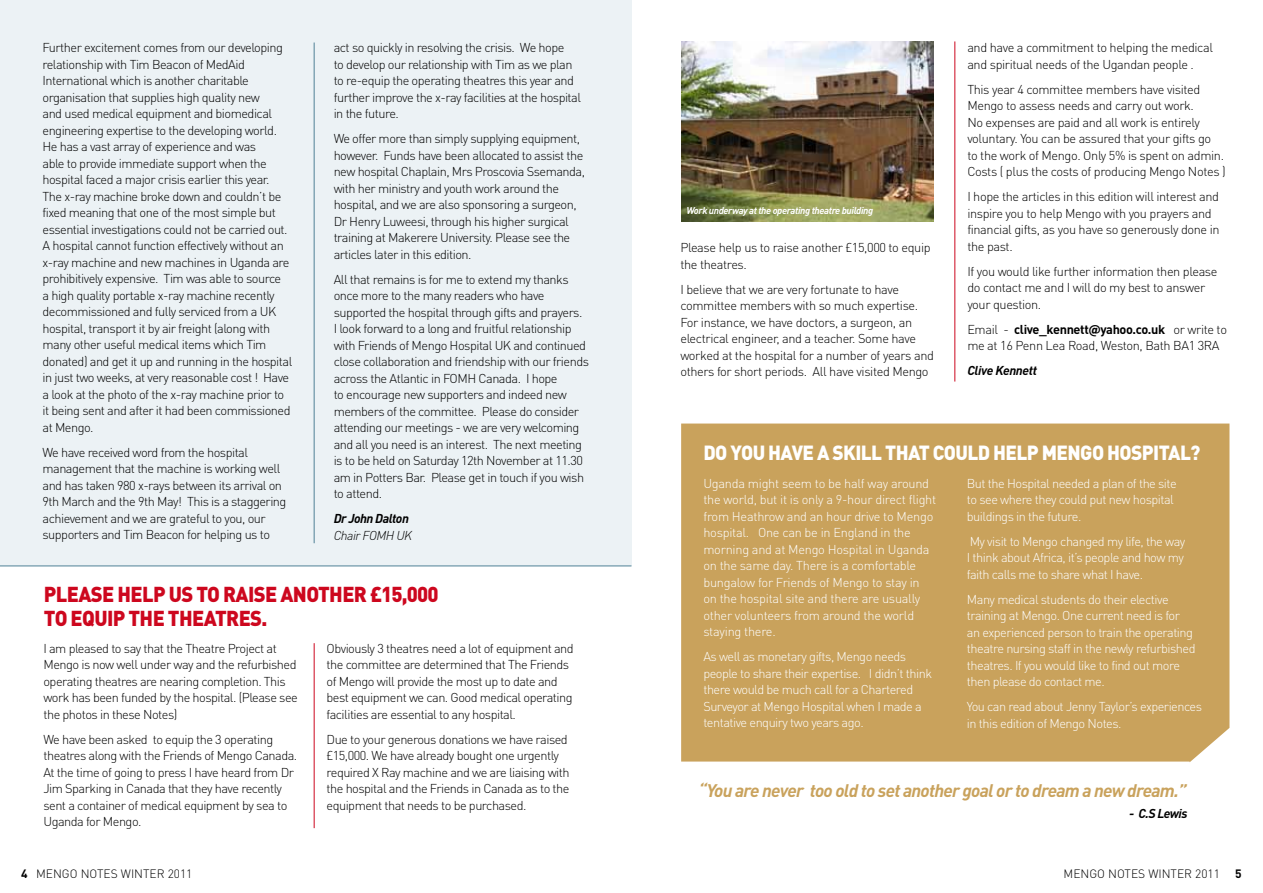
<style>
.page{position:relative;width:1263px;height:893px;background:#fff}
.page>*{position:absolute;margin:0;border:0;box-sizing:border-box;transform-origin:0 0}
.t1{font:900 21.3px/23.7px "DIN Pro";letter-spacing:-.03em;color:#cd071e;scale:.94 1}
.t2{font:900 20.25px "DIN Pro";letter-spacing:-.03em;color:#fff;scale:.94 1}
.t3{font:italic 700 18px "DIN Pro";letter-spacing:-.04em;color:#c9a25c}
.t4{font:300 12.75px/16.5px "DIN Pro";letter-spacing:-.04em;color:#000}
.t5{font:300 12.75px/16.5px "DIN Pro";letter-spacing:-.04em;color:#fff}
.t6{font:300 12.75px/16.5px "DIN Pro";letter-spacing:-.02em;color:#fff}
.t7{font:italic 700 12.75px "DIN Pro";letter-spacing:-.04em;color:#000}
.t8{font:italic 300 12.75px "DIN Pro";letter-spacing:-.04em;color:#000}
.t9{font:300 12px "DIN Pro";color:#000}
.t10{font:700 12px "DIN Pro";color:#000}
.t11{font:italic 700 9.75px "DIN Pro";letter-spacing:-.04em;color:#fff}
.s1{font-weight:700}
</style>
<div class="page">
<div style="left:0;top:0;width:631px;height:566px;background:#ecf2f5"></div>
<hr style="left:314px;top:43px;width:1px;height:500px;background:#4f8196">
<hr style="left:314px;top:643px;width:1px;height:185px;background:#cd071e">
<hr style="left:0;top:566px;width:631px;height:1px;background:#4f8196">
<div style="left:681px;top:424px;width:548px;height:338px;background:#c9a25c"></div>
<hr style="left:954px;top:41px;width:1px;height:341px;background:#cd071e">
<img style="left:681px;top:41px;width:252px;height:180px">
<p class="t4" style="left:43px;top:39px;width:251px">Further excitement comes from our developing relationship with Tim Beacon of MedAid International which is another charitable organisation that supplies high quality new<br>and used medical equipment and biomedical engineering expertise to the developing world.<br>He has a vast array of experience and was<br>able to provide immediate support when the hospital faced a major crisis earlier this year.<br>The x-ray machine broke down and couldn’t be fixed meaning that one of the most simple but essential investigations could not be carried out.<br>A hospital cannot function effectively without an x-ray machine and new machines in Uganda are prohibitively expensive. Tim was able to source<br>a high quality portable x-ray machine recently decommissioned and fully serviced from a UK hospital, transport it by air freight (along with many other useful medical items which Tim donated) and get it up and running in the hospital in just two weeks, at very reasonable cost ! Have a look at the photo of the x-ray machine prior to it being sent and after it had been commissioned at Mengo.</p>
<p class="t4" style="left:43px;top:444px;width:245px">We have received word from the hospital management that the machine is working well and has taken 980 x-rays between its arrival on 9th March and the 9th May! This is a staggering achievement and we are grateful to you, our supporters and Tim Beacon for helping us to</p>
<p class="t4" style="left:334px;top:39px;width:249px">act so quickly in resolving the crisis. We hope<br>to develop our relationship with Tim as we plan to re-equip the operating theatres this year and further improve the x-ray facilities at the hospital in the future.</p>
<p class="t4" style="left:334px;top:130px;width:253px">We offer more than simply supplying equipment, however. Funds have been allocated to assist the new hospital Chaplain, Mrs Proscovia Ssemanda, with her ministry and youth work around the hospital, and we are also sponsoring a surgeon, Dr Henry Luweesi, through his higher surgical training at Makerere University. Please see the articles later in this edition.</p>
<p class="t4" style="left:334px;top:271px;width:257px">All that remains is for me to extend my thanks once more to the many readers who have supported the hospital through gifts and prayers.<br>I look forward to a long and fruitful relationship with Friends of Mengo Hospital UK and continued close collaboration and friendship with our friends across the Atlantic in FOMH Canada. I hope<br>to encourage new supporters and indeed new members of the committee. Please do consider attending our meetings - we are very welcoming and all you need is an interest. The next meeting is to be held on Saturday 12th November at 11.30 am in Potters Bar. Please get in touch if you wish to attend.</p>
<p class="t7" style="left:334px;top:510px;width:77px">Dr John Dalton</p>
<p class="t8" style="left:334px;top:527px;width:80px">Chair FOMH UK</p>
<h1 class="t1" style="left:44px;top:582px;width:422px">PLEASE HELP US TO RAISE ANOTHER £15,000<br>TO EQUIP THE THEATRES</h1>
<h1 class="t1" style="left:261px;top:605px;width:8px">.</h1>
<p class="t4" style="left:43px;top:640px;width:256px">I am pleased to say that the Theatre Project at Mengo is now well under way and the refurbished operating theatres are nearing completion. This work has been funded by the hospital. (Please see the photos in these Notes)</p>
<p class="t4" style="left:43px;top:731px;width:255px">We have been asked to equip the 3 operating theatres along with the Friends of Mengo Canada.<br>At the time of going to press I have heard from Dr Jim Sparking in Canada that they have recently sent a container of medical equipment by sea to Uganda for Mengo.</p>
<p class="t4" style="left:326px;top:640px;width:249px">Obviously 3 theatres need a lot of equipment and the committee are determined that The Friends of Mengo will provide the most up to date and best equipment we can. Good medical operating facilities are essential to any hospital.</p>
<p class="t4" style="left:326px;top:731px;width:245px">Due to your generous donations we have raised £15,000. We have already bought one urgently required X Ray machine and we are liaising with the hospital and the Friends in Canada as to the equipment that needs to be purchased.</p>
<p class="t11" style="left:686px;top:204px;width:188px">Work underway at the operating theatre building</p>
<p class="t4" style="left:680px;top:239px;width:252px">Please help us to raise another £15,000 to equip the theatres.</p>
<p class="t4" style="left:680px;top:281px;width:255px">I believe that we are very fortunate to have committee members with so much expertise.<br>For instance, we have doctors, a surgeon, an electrical engineer, and a teacher. Some have worked at the hospital for a number of years and others for short periods. All have visited Mengo</p>
<p class="t4" style="left:967px;top:39px;width:247px">and have a commitment to helping the medical and spiritual needs of the Ugandan people .</p>
<p class="t4" style="left:967px;top:81px;width:260px">This year 4 committee members have visited Mengo to assess needs and carry out work.<br>No expenses are paid and all work is entirely voluntary. You can be assured that your gifts go<br>to the work of Mengo. Only 5% is spent on admin.<br>Costs ( plus the costs of producing Mengo Notes )</p>
<p class="t4" style="left:967px;top:188px;width:254px">I hope the articles in this edition will interest and inspire you to help Mengo with you prayers and financial gifts, as you have so generously done in the past.</p>
<p class="t4" style="left:967px;top:263px;width:252px">If you would like further information then please do contact me and I will do my best to answer your question.</p>
<p class="t4" style="left:967px;top:321px;width:261px">Email - <span class="s1">clive_kennett@yahoo.co.uk</span> or write to me at 16 Penn Lea Road, Weston, Bath BA1 3RA</p>
<p class="t7" style="left:967px;top:362px;width:71px">Clive Kennett</p>
<h2 class="t2" style="left:703px;top:438px;width:530px">DO YOU HAVE A SKILL THAT COULD HELP MENGO HOSPITAL?</h2>
<p class="t6" style="left:703px;top:475px;width:234px">Uganda might seem to be half way around the world, but it is only a 9-hour direct flight from Heathrow and an hour drive to Mengo hospital. One can be in England in the morning and at Mengo Hospital in Uganda on the same day. There is a comfortable bungalow for Friends of Mengo to stay in on the hospital site and there are usually other volunteers from around the world staying there.</p>
<p class="t5" style="left:703px;top:648px;width:230px">As well as monetary gifts, Mengo needs people to share their expertise. I didn’t think there would be much call for a Chartered Surveyor at Mengo Hospital when I made a tentative enquiry two years ago.</p>
<p class="t5" style="left:967px;top:475px;width:211px">But the Hospital needed a plan of the site to see where they could put new hospital buildings in the future.</p>
<p class="t5" style="left:967px;top:533px;width:220px">My visit to Mengo changed my life, the way<br>I think about Africa, it’s people and how my faith calls me to share what I have.</p>
<p class="t5" style="left:967px;top:591px;width:230px">Many medical students do their elective training at Mengo. One current need is for an experienced person to train the operating theatre nursing staff in the newly refurbished theatres. If you would like to find out more then please do contact me.</p>
<p class="t5" style="left:967px;top:698px;width:237px">You can read about Jenny Taylor’s experiences in this edition of Mengo Notes.</p>
<h3 class="t3" style="left:698px;top:779px;width:490px">“You are never too old to set another goal or to dream a new dream.”</h3>
<p class="t7" style="left:1129px;top:806px;width:60px">- C.S Lewis</p>
<p class="t9" style="left:21px;top:866px;width:173px"><span class="s1">4</span> MENGO NOTES WINTER 2011</p>
<p class="t9" style="left:1063px;top:866px;width:158px">MENGO NOTES WINTER 2011</p>
<p class="t10" style="left:1235px;top:866px;width:8px">5</p>
</div>
